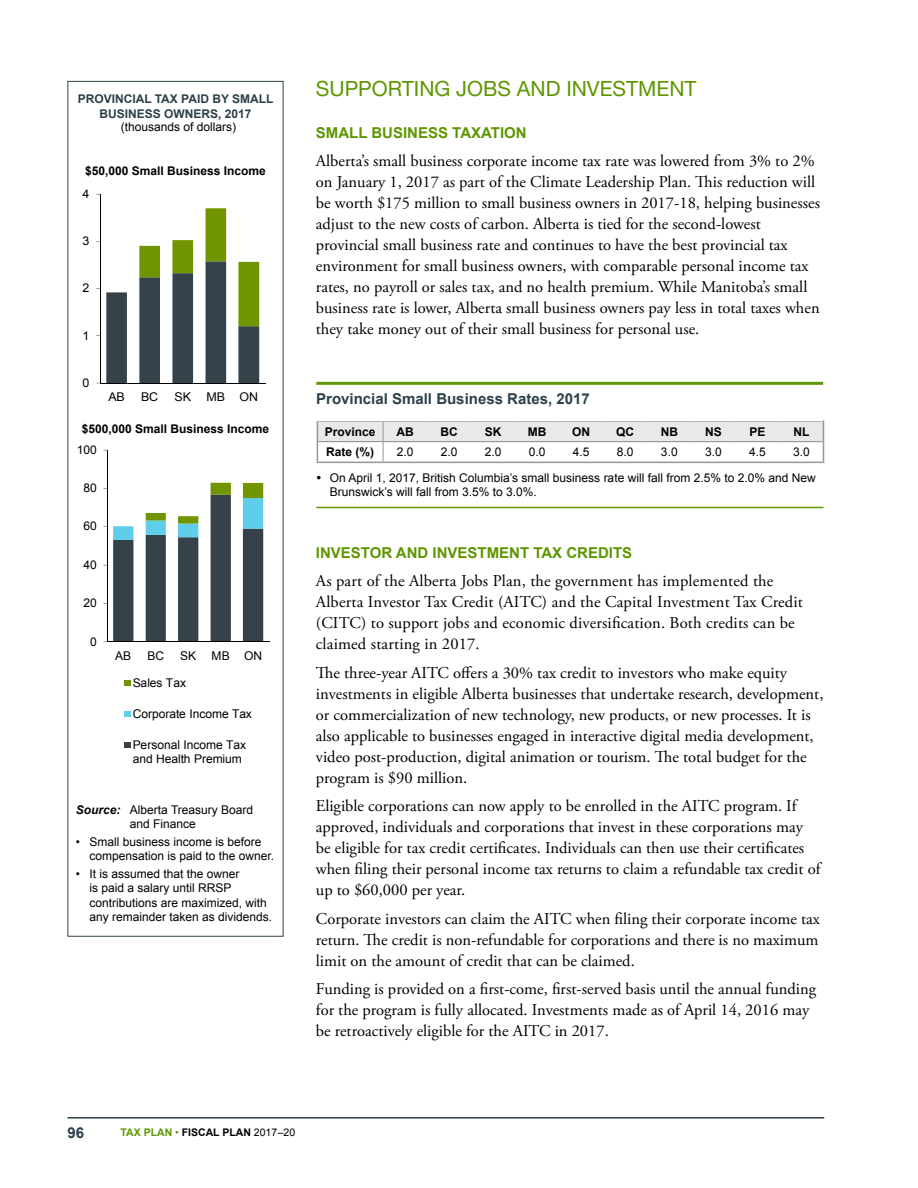
<style>
.page{position:relative;width:918px;height:1188px;background:#fff}
.page>*{position:absolute;margin:0;border:0;box-sizing:border-box;transform-origin:0 0}
.t1{font:21px "Helvetica Neue LT Std";color:#5e9600}
.t2{font:16.5px/21px "Adobe Garamond Pro";color:#000}
.t3{font:700 15px "Arial";color:#5e9600}
.t4{font:700 15px "Arial";color:#2c4049}
.t5{font:14.85px "Arial";color:#000}
.t6{font:12px/14.4px "Arial";color:#000}
.t7{font:700 12px "Arial";color:#000}
.t8{font:700 12px/15px "Arial";color:#2c4049;text-align:center}
.t9{font:700 10.5px "Arial";color:#000}
.s1{font-weight:700;font-style:italic}
.s2{color:#5e9600}
.s3{font-weight:400;color:#5e9600}
.s4{font-weight:400}
</style>
<div class="page">
<hr style="left:68px;top:1117px;width:756px;height:2px;background:#2c4049">
<svg style="left:113px;top:483px;width:150px;height:159px"></svg>
<hr style="left:107px;top:450px;width:1px;height:192px;background:#000">
<hr style="left:107px;top:642px;width:162px;height:1px;background:#000">
<svg style="left:124px;top:680px;width:6px;height:6px"></svg>
<svg style="left:124px;top:711px;width:6px;height:6px"></svg>
<svg style="left:124px;top:742px;width:6px;height:6px"></svg>
<svg style="left:106px;top:208px;width:153px;height:175px"></svg>
<hr style="left:100px;top:194px;width:1px;height:189px;background:#000">
<hr style="left:100px;top:383px;width:165px;height:1px;background:#000">
<hr style="left:316px;top:507px;width:508px;height:1px;background:#5e9600">
<hr style="left:779px;top:420px;width:45px;height:2px;background:#939598">
<svg style="left:317px;top:421px;width:507px;height:41px"></svg>
<hr style="left:317px;top:462px;width:66px;height:1px;background:#939598">
<hr style="left:383px;top:462px;width:44px;height:1px;background:#939598">
<hr style="left:427px;top:462px;width:44px;height:1px;background:#939598">
<hr style="left:471px;top:462px;width:44px;height:1px;background:#939598">
<hr style="left:515px;top:462px;width:44px;height:1px;background:#939598">
<hr style="left:559px;top:462px;width:44px;height:1px;background:#939598">
<hr style="left:603px;top:462px;width:44px;height:1px;background:#939598">
<hr style="left:647px;top:462px;width:44px;height:1px;background:#939598">
<hr style="left:691px;top:462px;width:44px;height:1px;background:#939598">
<hr style="left:735px;top:462px;width:44px;height:1px;background:#939598">
<hr style="left:779px;top:462px;width:45px;height:1px;background:#939598">
<div style="left:316px;top:382px;width:507px;height:39px;background:#fff"></div>
<hr style="left:316px;top:382px;width:507px;height:3px;background:#5e9600">
<p class="t1" style="left:316px;top:76px;width:382px">SUPPORTING JOBS AND INVESTMENT</p>
<p class="t3" style="left:316px;top:123px;width:212px">SMALL BUSINESS TAXATION</p>
<p class="t2" style="left:316px;top:151px;width:506px">Alberta’s small business corporate income tax rate was lowered from 3% to 2% on January 1, 2017 as part of the Climate Leadership Plan. This reduction will be worth $175 million to small business owners in 2017‑18, helping businesses adjust to the new costs of carbon. Alberta is tied for the second‑lowest provincial small business rate and continues to have the best provincial tax environment for small business owners, with comparable personal income tax rates, no payroll or sales tax, and no health premium. While Manitoba’s small business rate is lower, Alberta small business owners pay less in total taxes when they take money out of their small business for personal use.</p>
<p class="t8" style="left:78px;top:91px;width:197px">PROVINCIAL TAX PAID BY SMALL<br>BUSINESS OWNERS, 2017</p>
<p class="t6" style="left:121px;top:120px;width:117px">(thousands of dollars)</p>
<p class="t5" style="left:69px;top:116px;width:167px">$50,000 Small Business</p>
<p class="t5" style="left:69px;top:155px;width:96px">($ thousands)</p>
<p class="t5" style="left:369px;top:155px;width:96px">($ thousands)</p>
<p class="t7" style="left:85px;top:163px;width:182px">$50,000 Small Business Income</p>
<p class="t6" style="left:83px;top:187px;width:8px">4</p>
<p class="t6" style="left:343px;top:194px;width:22px">100</p>
<p class="t6" style="left:350px;top:232px;width:15px">80</p>
<p class="t6" style="left:83px;top:234px;width:8px">3</p>
<p class="t6" style="left:83px;top:281px;width:8px">2</p>
<p class="t5" style="left:380px;top:285px;width:202px">PDF Name: TP17_chrt_02.pdf</p>
<p class="t6" style="left:350px;top:309px;width:15px">40</p>
<p class="t6" style="left:83px;top:328px;width:8px">1</p>
<p class="t6" style="left:83px;top:375px;width:8px">0</p>
<p class="t6" style="left:108px;top:390px;width:18px">AB</p>
<p class="t6" style="left:141px;top:390px;width:19px">BC</p>
<p class="t6" style="left:175px;top:390px;width:18px">SK</p>
<p class="t6" style="left:206px;top:390px;width:53px">MB ON</p>
<p class="t6" style="left:357px;top:385px;width:8px">0</p>
<p class="t4" style="left:316px;top:389px;width:275px">Provincial Small Business Rates, 2017</p>
<p class="t6" style="left:383px;top:400px;width:18px">AB</p>
<p class="t6" style="left:416px;top:400px;width:19px">BC</p>
<p class="t6" style="left:450px;top:400px;width:18px">SK</p>
<p class="t6" style="left:483px;top:400px;width:54px">MB ON</p>
<p class="t6" style="left:401px;top:426px;width:57px">Sales Tax</p>
<p class="t7" style="left:82px;top:420px;width:189px">$500,000 Small Business Income</p>
<p class="t7" style="left:325px;top:423px;width:52px">Province</p>
<p class="t7" style="left:396px;top:423px;width:19px">AB</p>
<p class="t7" style="left:440px;top:423px;width:19px">BC</p>
<p class="t7" style="left:485px;top:423px;width:18px">SK</p>
<p class="t7" style="left:528px;top:423px;width:20px">MB</p>
<p class="t7" style="left:572px;top:423px;width:19px">ON</p>
<p class="t7" style="left:616px;top:423px;width:19px">QC</p>
<p class="t7" style="left:661px;top:423px;width:19px">NB</p>
<p class="t7" style="left:705px;top:423px;width:18px">NS</p>
<p class="t7" style="left:749px;top:423px;width:18px">PE</p>
<p class="t7" style="left:794px;top:423px;width:17px">NL</p>
<p class="t7" style="left:326px;top:444px;width:49px">Rate (%)</p>
<p class="t6" style="left:397px;top:445px;width:18px">2.0</p>
<p class="t6" style="left:441px;top:445px;width:18px">2.0</p>
<p class="t6" style="left:485px;top:445px;width:18px">2.0</p>
<p class="t6" style="left:529px;top:445px;width:18px">0.0</p>
<p class="t6" style="left:573px;top:445px;width:18px">4.5</p>
<p class="t6" style="left:617px;top:445px;width:18px">8.0</p>
<p class="t6" style="left:661px;top:445px;width:18px">3.0</p>
<p class="t6" style="left:705px;top:445px;width:18px">3.0</p>
<p class="t6" style="left:749px;top:445px;width:18px">4.5</p>
<p class="t6" style="left:793px;top:445px;width:18px">3.0</p>
<p class="t6" style="left:77px;top:443px;width:21px">100</p>
<p class="t6" style="left:84px;top:481px;width:15px">80</p>
<p class="t6" style="left:84px;top:519px;width:15px">60</p>
<p class="t6" style="left:84px;top:558px;width:15px">40</p>
<p class="t6" style="left:84px;top:596px;width:15px">20</p>
<p class="t6" style="left:90px;top:634px;width:8px">0</p>
<p class="t6" style="left:115px;top:649px;width:17px">AB</p>
<p class="t6" style="left:147px;top:649px;width:18px">BC</p>
<p class="t6" style="left:180px;top:649px;width:17px">SK</p>
<p class="t6" style="left:212px;top:649px;width:52px">MB ON</p>
<p class="t6" style="left:133px;top:675px;width:55px">Sales Tax</p>
<p class="t6" style="left:133px;top:707px;width:121px">Corporate Income Tax</p>
<p class="t6" style="left:133px;top:738px;width:115px;line-height:13.8px">Personal Income Tax and Health Premium</p>
<p class="t6" style="left:76px;top:802px;width:179px;text-align:center"><span class="s1">Source:</span> Alberta Treasury Board and Finance</p>
<p class="t6" style="left:89px;top:835px;width:186px;text-indent:-14px">• Small business income is before compensation is paid to the owner.</p>
<p class="t6" style="left:89px;top:867px;width:184px;text-indent:-14px">• It is assumed that the owner<br>is paid a salary until RRSP contributions are maximized, with any remainder taken as dividends.</p>
<p class="t6" style="left:330px;top:470px;width:487px;text-indent:-14px">• On April 1, 2017, British Columbia’s small business rate will fall from 2.5% to 2.0% and New<br>Brunswick’s will fall from 3.5% to 3.0%.</p>
<p class="t6" style="left:401px;top:489px;width:119px">Personal Income Tax</p>
<p class="t3" style="left:316px;top:543px;width:318px">INVESTOR AND INVESTMENT TAX CREDITS</p>
<p class="t2" style="left:316px;top:571px;width:489px">As part of the Alberta Jobs Plan, the government has implemented the Alberta Investor Tax Credit (AITC) and the Capital Investment Tax Credit (CITC) to support jobs and economic diversification. Both credits can be claimed starting in 2017.</p>
<p class="t2" style="left:316px;top:662px;width:509px">The three‑year AITC offers a 30% tax credit to investors who make equity investments in eligible Alberta businesses that undertake research, development, or commercialization of new technology, new products, or new processes. It is also applicable to businesses engaged in interactive digital media development, video post‑production, digital animation or tourism. The total budget for the program is $90 million.</p>
<p class="t2" style="left:316px;top:796px;width:506px">Eligible corporations can now apply to be enrolled in the AITC program. If approved, individuals and corporations that invest in these corporations may be eligible for tax credit certificates. Individuals can then use their certificates when filing their personal income tax returns to claim a refundable tax credit of up to $60,000 per year.</p>
<p class="t2" style="left:316px;top:909px;width:506px;text-align:justify">Corporate investors can claim the AITC when filing their corporate income tax return. The credit is non‑refundable for corporations and there is no maximum limit on the amount of credit that can be claimed.</p>
<p class="t2" style="left:316px;top:979px;width:502px">Funding is provided on a first‑come, first‑served basis until the annual funding for the program is fully allocated. Investments made as of April 14, 2016 may be retroactively eligible for the AITC in 2017.</p>
<p class="t4" style="left:68px;top:1123px;width:18px">96</p>
<p class="t9" style="left:121px;top:1125px;width:176px"><span class="s2">TAX PLAN</span> <span class="s3">•</span> FISCAL PLAN <span class="s4">2017–20</span></p>
</div>
